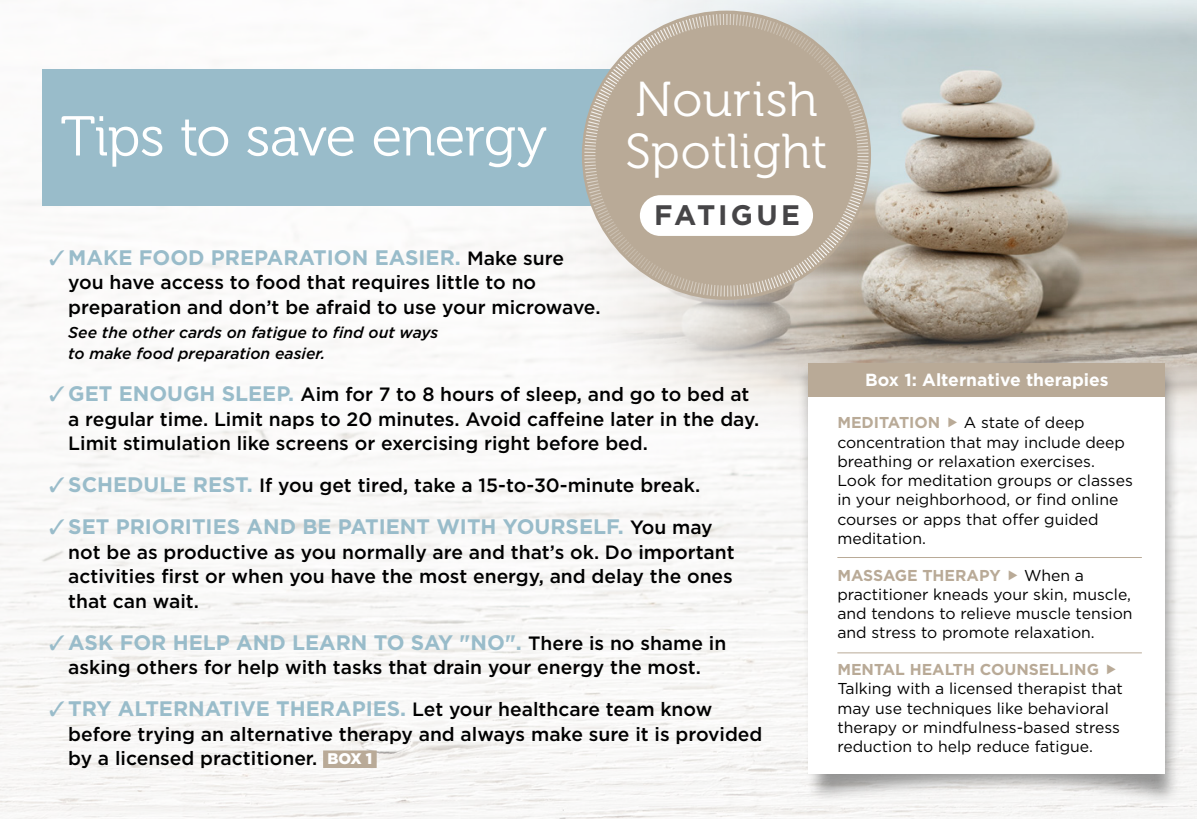
<style>
.page{position:relative;width:1197px;height:819px;background:#fff}
.page>*{position:absolute;margin:0;border:0;box-sizing:border-box;transform-origin:0 0}
.t1{font:56px "Museo 300";letter-spacing:-.015em;color:#fff}
.t2{font:48.82px "Museo 300";letter-spacing:.01em;color:#fff}
.t3{font:700 28.18px "Gotham";letter-spacing:.105em;color:#464547}
.t4{font:700 21px "Gotham";color:#99bcca}
.t5{font:500 19.25px/24.5px "Gotham";color:#000}
.Body{font:700 17.5px "Gotham";color:#fff}
.Paragraph_Style_13{font:15.75px/19.2px "Gotham";color:#000}
.Body-2{font:italic 500 15.75px/21px "Gotham";color:#000}
.Paragraph_Style_13-2{font:700 15.75px "Gotham";color:#b9aa97}
.s1{font-weight:500;font-size:19.25px;color:#000}
.s2{color:#99bcca}
.s3{font-weight:700;font-size:21px;color:#99bcca}
.s4{font-weight:900;font-size:15.4px;color:#fff}
.s5{font-weight:700;color:#b9aa97}
</style>
<div class="page">
<img style="left:528px;top:0;width:669px;height:459px">
<div style="left:42px;top:70px;width:710px;height:136px;background:#99bcca"></div>
<div style="left:582px;top:11px;width:289px;height:289px;background:#b9aa97;border-radius:50%"></div>
<svg style="left:611px;top:14px;width:229px;height:65px"></svg>
<div style="left:640px;top:195px;width:173px;height:41px;background:#fff;border-radius:20px"></div>
<div style="left:797px;top:363px;width:383px;height:442px;background:#000;opacity:.4"></div>
<svg style="left:798px;top:364px;width:357px;height:417px"></svg>
<div style="left:808px;top:364px;width:358px;height:409px;background:#fff"></div>
<div style="left:808px;top:363px;width:358px;height:34px;background:#b9aa97"></div>
<div style="left:323px;top:750px;width:54px;height:18px;background:#b9aa97"></div>
<hr style="left:837px;top:557px;width:305px;height:1px;background:#b9aa97">
<hr style="left:837px;top:652px;width:305px;height:1px;background:#b9aa97">
<p class="t1" style="left:61px;top:106px;width:488px">Tips to save energy</p>
<p class="t2" style="left:635px;top:73px;width:184px">Nourish</p>
<p class="t2" style="left:625px;top:125px;width:204px">Spotlight</p>
<p class="t3" style="left:654px;top:197px;width:147px">FATIGUE</p>
<p class="t4" style="left:49px;top:244px;width:517px">✓ MAKE FOOD PREPARATION EASIER. <span class="s1">Make sure</span></p>
<p class="t5" style="left:68px;top:270px;width:534px">you have access to food that requires little to no preparation and don’t be afraid to use your microwave.</p>
<p class="Body-2" style="left:68px;top:322px;width:371px">See the other cards on fatigue to find out ways to make food preparation easier.</p>
<p class="t5" style="left:68px;top:382px;width:692px;text-indent:-19px"><span class="s2">✓</span> <span class="s3">GET ENOUGH SLEEP.</span> Aim for 7 to 8 hours of sleep, and go to bed at a regular time. Limit naps to 20 minutes. Avoid caffeine later in the day.<br>Limit stimulation like screens or exercising right before bed.</p>
<p class="t5" style="left:49px;top:473px;width:653px"><span class="s2">✓</span> <span class="s3">SCHEDULE REST.</span> If you get tired, take a 15-to-30-minute break.</p>
<p class="t4" style="left:49px;top:513px;width:665px">✓ SET PRIORITIES AND BE PATIENT WITH YOURSELF. <span class="s1">You may</span></p>
<p class="t5" style="left:68px;top:540px;width:668px;text-align:justify">not be as productive as you normally are and that’s ok. Do important activities first or when you have the most energy, and delay the ones that can wait.</p>
<p class="t4" style="left:49px;top:629px;width:679px">✓ ASK FOR HELP AND LEARN TO SAY "NO". <span class="s1">There is no shame in</span></p>
<p class="t5" style="left:68px;top:655px;width:634px">asking others for help with tasks that drain your energy the most.</p>
<p class="t5" style="left:68px;top:697px;width:696px;text-indent:-19px"><span class="s2">✓</span> <span class="s3">TRY ALTERNATIVE THERAPIES.</span> Let your healthcare team know before trying an alternative therapy and always make sure it is provided by a licensed practitioner. <span class="s4">BOX 1</span></p>
<p class="Body" style="left:865px;top:368px;width:245px">Box 1: Alternative therapies</p>
<p class="Paragraph_Style_13" style="left:837px;top:413px;width:297px;text-indent:126px">A state of deep concentration that may include deep breathing or relaxation exercises.<br>Look for meditation groups or classes in your neighborhood, or find online courses or apps that offer guided meditation.</p>
<p class="Paragraph_Style_13-2" style="left:837px;top:565px;width:165px">MASSAGE THERAPY</p>
<p class="Paragraph_Style_13-2" style="left:837px;top:412px;width:104px">MEDITATION</p>
<p class="Paragraph_Style_13" style="left:837px;top:565px;width:297px;text-indent:187px">When a practitioner kneads your skin, muscle, and tendons to relieve muscle tension and stress to promote relaxation.</p>
<p class="Paragraph_Style_13" style="left:837px;top:660px;width:287px"><span class="s5">MENTAL HEALTH COUNSELLING </span>Talking with a licensed therapist that may use techniques like behavioral therapy or mindfulness-based stress reduction to help reduce fatigue.</p>
</div>
